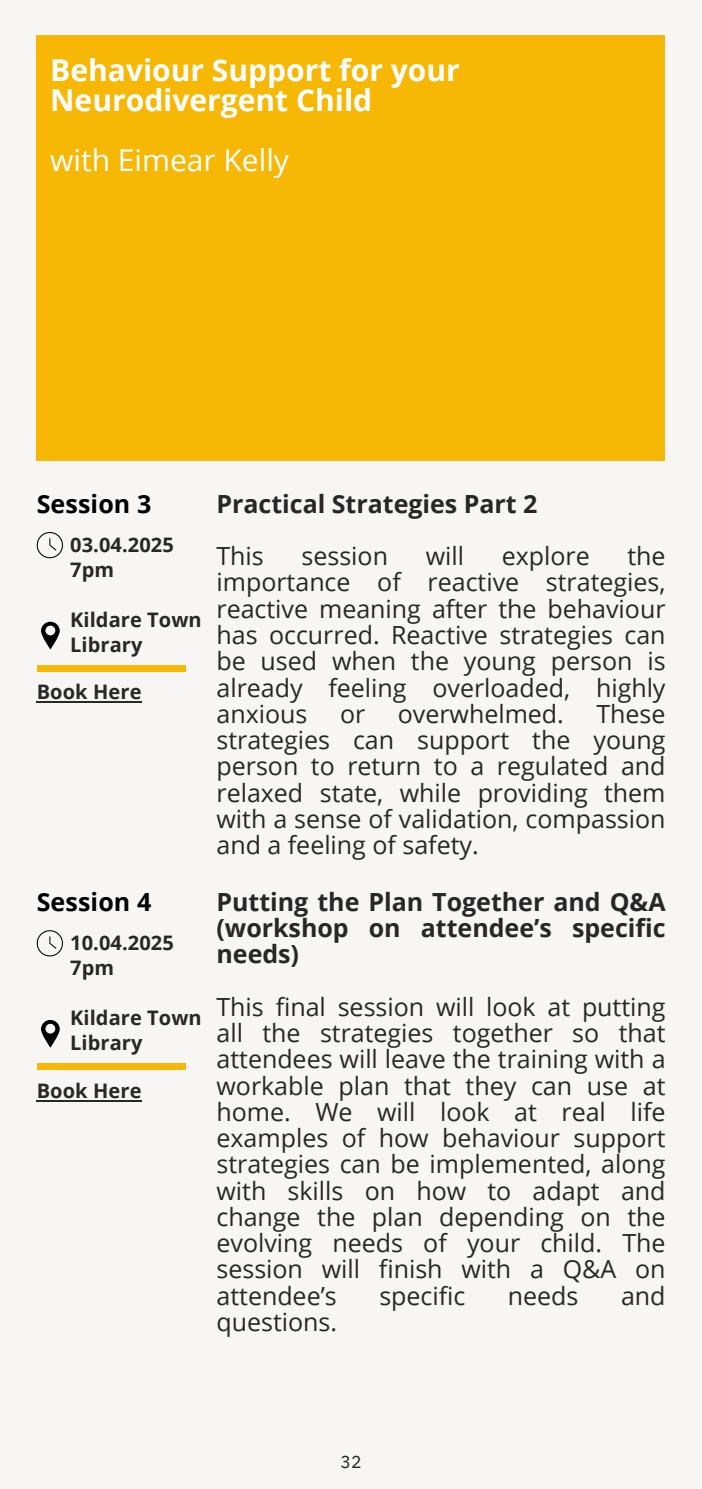
<style>
.page{position:relative;width:702px;height:1489px;background:#fff}
.page>*{position:absolute;margin:0;border:0;box-sizing:border-box;transform-origin:0 0}
.t1{font:700 30px/30px "Open Sans";color:#fff}
.t2{font:30px "Open Sans";color:#fff}
.t3{font:25px/26.2px "Open Sans";color:#272727;text-align:justify}
.t4{font:700 25px/26.2px "Open Sans";color:#272727;text-align:justify}
.t5{font:700 25px "Open Sans";letter-spacing:.005em;color:#000}
.t6{font:700 20px "Open Sans";letter-spacing:.005em;color:#272727}
.t7{font:700 20px "Open Sans";letter-spacing:.005em;color:#282827}
.t8{font:17.5px "IBM Plex Sans";color:#272727}
</style>
<div class="page">
<div style="left:0;top:0;width:701px;height:1489px;background:#f7f6f5"></div>
<div style="left:37px;top:35px;width:628px;height:426px;background:#f6b705"></div>
<div style="left:37px;top:665px;width:148px;height:7px;background:#f6b705"></div>
<svg style="left:37px;top:532px;width:26px;height:26px"></svg>
<svg style="left:41px;top:622px;width:19px;height:27px"></svg>
<div style="left:37px;top:1063px;width:148px;height:7px;background:#f6b705"></div>
<svg style="left:37px;top:930px;width:26px;height:26px"></svg>
<svg style="left:41px;top:1020px;width:19px;height:28px"></svg>
<hr style="left:37px;top:701px;width:105px;height:2px;background:#282827">
<hr style="left:37px;top:1100px;width:105px;height:1px;background:#282827">
<h2 class="t1" style="left:50px;top:54px;width:411px">Behaviour Support for your<br>Neurodivergent Child</h2>
<h3 class="t2" style="left:50px;top:139px;width:240px">with Eimear Kelly</h3>
<p class="t5" style="left:37px;top:486px;width:116px">Session 3</p>
<p class="t6" style="left:70px;top:530px;width:105px">03.04.2025</p>
<p class="t6" style="left:70px;top:555px;width:45px">7pm</p>
<p class="t6" style="left:70px;top:605px;width:133px">Kildare Town</p>
<p class="t6" style="left:70px;top:630px;width:74px">Library</p>
<p class="t7" style="left:37px;top:678px;width:106px">Book Here</p>
<p class="t5" style="left:37px;top:884px;width:116px">Session 4</p>
<p class="t6" style="left:70px;top:928px;width:105px">10.04.2025</p>
<p class="t6" style="left:70px;top:953px;width:45px">7pm</p>
<p class="t6" style="left:70px;top:1003px;width:133px">Kildare Town</p>
<p class="t6" style="left:70px;top:1028px;width:74px">Library</p>
<h3 class="t7" style="left:37px;top:1076px;width:106px">Book Here</h3>
<p class="t4" style="left:216px;top:490px;width:322px">Practical Strategies Part 2</p>
<p class="t3" style="left:216px;top:542px;width:49px">This</p>
<p class="t3" style="left:301px;top:542px;width:88px">session</p>
<p class="t3" style="left:425px;top:542px;width:40px">will</p>
<p class="t3" style="left:501px;top:542px;width:89px">explore</p>
<p class="t3" style="left:216px;top:542px;width:450px;text-indent:410px">the importance of reactive strategies, reactive meaning after the behaviour has occurred. Reactive strategies can be used when the young person is already feeling overloaded, highly anxious</p>
<p class="t3" style="left:216px;top:700px;width:450px;text-indent:380px">These strategies can support the young person to return to a regulated and relaxed state, while providing them with a sense of validation, compassion and a feeling of safety.</p>
<p class="t3" style="left:340px;top:700px;width:27px">or</p>
<p class="t3" style="left:397px;top:700px;width:167px">overwhelmed.</p>
<h3 class="t4" style="left:216px;top:888px;width:450px">Putting the Plan Together and Q&amp;A (workshop on attendee’s specific needs)</h3>
<p class="t3" style="left:216px;top:993px;width:450px">This final session will look at putting all the strategies together so that attendees will leave the training with a workable plan that they can use at home. We will look at real life examples of how behaviour support strategies can be implemented, along with skills on how to adapt and change the plan depending on the evolving needs of your child. The session will finish with a Q&amp;A on attendee’s</p>
<p class="t3" style="left:379px;top:1282px;width:87px">specific</p>
<p class="t3" style="left:507px;top:1282px;width:72px">needs</p>
<p class="t3" style="left:620px;top:1282px;width:46px">and</p>
<p class="t3" style="left:216px;top:1308px;width:122px">questions.</p>
<h1 class="t8" style="left:340px;top:1450px;width:22px">32</h1>
</div>
